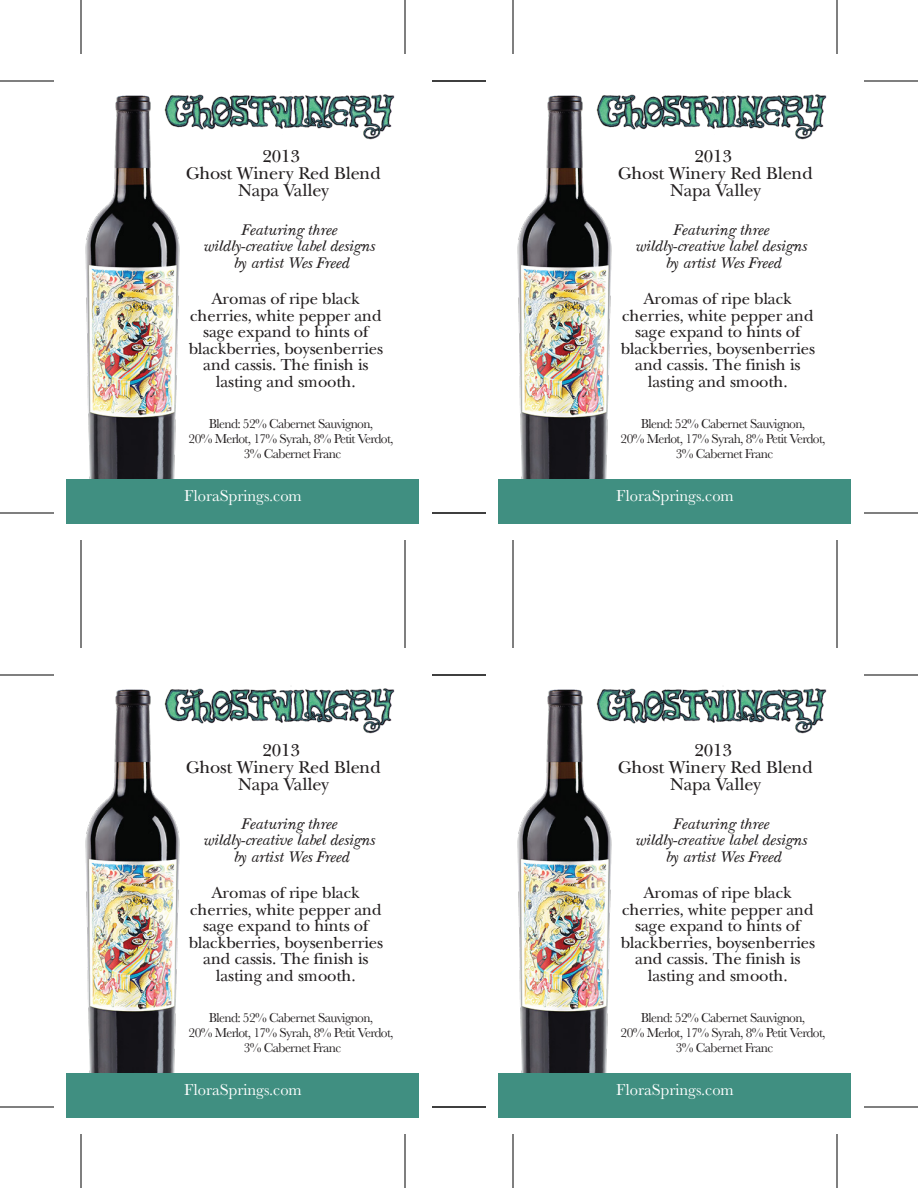
<style>
.page{position:relative;width:918px;height:1188px;background:#fff}
.page>*{position:absolute;margin:0;border:0;box-sizing:border-box;transform-origin:0 0}
.t1{font:18px/17.2px "New Baskerville";color:#231f20;text-align:center}
.t2{font:16.5px/16.5px "New Baskerville";color:#231f20;text-align:center}
.t3{font:italic 16.5px/16.5px "New Baskerville";color:#231f20;text-align:center}
.t4{font:16.5px "Baskerville";color:#fff}
.t5{font:13.5px/15px "Baskerville";letter-spacing:-.045em;color:#231f20;text-align:center}
</style>
<div class="page">
<img style="left:85px;top:95px;width:95px;height:384px">
<img style="left:162px;top:94px;width:233px;height:47px">
<div style="left:67px;top:479px;width:352px;height:45px;background:#408f81"></div>
<hr style="left:81px;top:0;width:1px;height:54px;background:#000">
<hr style="left:0;top:81px;width:54px;height:1px;background:#000">
<hr style="left:0;top:513px;width:54px;height:1px;background:#000">
<hr style="left:81px;top:540px;width:1px;height:54px;background:#000">
<hr style="left:405px;top:0;width:1px;height:54px;background:#000">
<hr style="left:405px;top:540px;width:1px;height:54px;background:#000">
<img style="left:517px;top:95px;width:95px;height:384px">
<img style="left:594px;top:94px;width:233px;height:47px">
<div style="left:499px;top:479px;width:352px;height:45px;background:#408f81"></div>
<hr style="left:513px;top:0;width:1px;height:54px;background:#000">
<hr style="left:432px;top:81px;width:54px;height:1px;background:#000">
<hr style="left:432px;top:513px;width:54px;height:1px;background:#000">
<hr style="left:513px;top:540px;width:1px;height:54px;background:#000">
<hr style="left:837px;top:0;width:1px;height:54px;background:#000">
<hr style="left:864px;top:81px;width:54px;height:1px;background:#000">
<hr style="left:864px;top:513px;width:54px;height:1px;background:#000">
<hr style="left:837px;top:540px;width:1px;height:54px;background:#000">
<img style="left:85px;top:689px;width:95px;height:384px">
<img style="left:162px;top:688px;width:233px;height:47px">
<div style="left:67px;top:1073px;width:352px;height:45px;background:#408f81"></div>
<hr style="left:81px;top:594px;width:1px;height:54px;background:#000">
<hr style="left:0;top:675px;width:54px;height:1px;background:#000">
<hr style="left:0;top:1107px;width:54px;height:1px;background:#000">
<hr style="left:81px;top:1134px;width:1px;height:54px;background:#000">
<hr style="left:405px;top:594px;width:1px;height:54px;background:#000">
<hr style="left:405px;top:1134px;width:1px;height:54px;background:#000">
<img style="left:517px;top:689px;width:95px;height:384px">
<img style="left:594px;top:688px;width:233px;height:47px">
<div style="left:499px;top:1073px;width:352px;height:45px;background:#408f81"></div>
<hr style="left:513px;top:594px;width:1px;height:54px;background:#000">
<hr style="left:432px;top:675px;width:54px;height:1px;background:#000">
<hr style="left:432px;top:1107px;width:54px;height:1px;background:#000">
<hr style="left:513px;top:1134px;width:1px;height:54px;background:#000">
<hr style="left:837px;top:594px;width:1px;height:54px;background:#000">
<hr style="left:864px;top:675px;width:54px;height:1px;background:#000">
<hr style="left:864px;top:1107px;width:54px;height:1px;background:#000">
<hr style="left:837px;top:1134px;width:1px;height:54px;background:#000">
<p class="t1" style="left:186px;top:147px;width:196px">2013<br>Ghost Winery Red Blend<br>Napa Valley</p>
<p class="t3" style="left:203px;top:221px;width:173px">Featuring three wildly-creative label designs by artist Wes Freed</p>
<p class="t2" style="left:189px;top:291px;width:196px">Aromas of ripe black cherries, white pepper and sage expand to hints of blackberries, boysenberries and cassis. The finish is lasting and smooth.</p>
<p class="t5" style="left:189px;top:416px;width:207px">Blend: 52% Cabernet Sauvignon,<br>20% Merlot, 17% Syrah, 8% Petit Verdot,<br>3% Cabernet Franc</p>
<p class="t4" style="left:184px;top:485px;width:119px">FloraSprings.com</p>
<p class="t1" style="left:186px;top:741px;width:196px">2013<br>Ghost Winery Red Blend<br>Napa Valley</p>
<p class="t3" style="left:203px;top:815px;width:173px">Featuring three wildly-creative label designs by artist Wes Freed</p>
<p class="t2" style="left:189px;top:885px;width:196px">Aromas of ripe black cherries, white pepper and sage expand to hints of blackberries, boysenberries and cassis. The finish is lasting and smooth.</p>
<p class="t5" style="left:189px;top:1010px;width:207px">Blend: 52% Cabernet Sauvignon,<br>20% Merlot, 17% Syrah, 8% Petit Verdot,<br>3% Cabernet Franc</p>
<p class="t4" style="left:184px;top:1079px;width:119px">FloraSprings.com</p>
<p class="t1" style="left:618px;top:147px;width:196px">2013<br>Ghost Winery Red Blend<br>Napa Valley</p>
<p class="t3" style="left:635px;top:221px;width:173px">Featuring three wildly-creative label designs by artist Wes Freed</p>
<p class="t2" style="left:621px;top:291px;width:196px">Aromas of ripe black cherries, white pepper and sage expand to hints of blackberries, boysenberries and cassis. The finish is lasting and smooth.</p>
<p class="t5" style="left:621px;top:416px;width:207px">Blend: 52% Cabernet Sauvignon,<br>20% Merlot, 17% Syrah, 8% Petit Verdot,<br>3% Cabernet Franc</p>
<p class="t4" style="left:616px;top:485px;width:119px">FloraSprings.com</p>
<p class="t1" style="left:618px;top:741px;width:196px">2013<br>Ghost Winery Red Blend<br>Napa Valley</p>
<p class="t3" style="left:635px;top:815px;width:173px">Featuring three wildly-creative label designs by artist Wes Freed</p>
<p class="t2" style="left:621px;top:885px;width:196px">Aromas of ripe black cherries, white pepper and sage expand to hints of blackberries, boysenberries and cassis. The finish is lasting and smooth.</p>
<p class="t5" style="left:621px;top:1010px;width:207px">Blend: 52% Cabernet Sauvignon,<br>20% Merlot, 17% Syrah, 8% Petit Verdot,<br>3% Cabernet Franc</p>
<p class="t4" style="left:616px;top:1079px;width:119px">FloraSprings.com</p>
</div>
